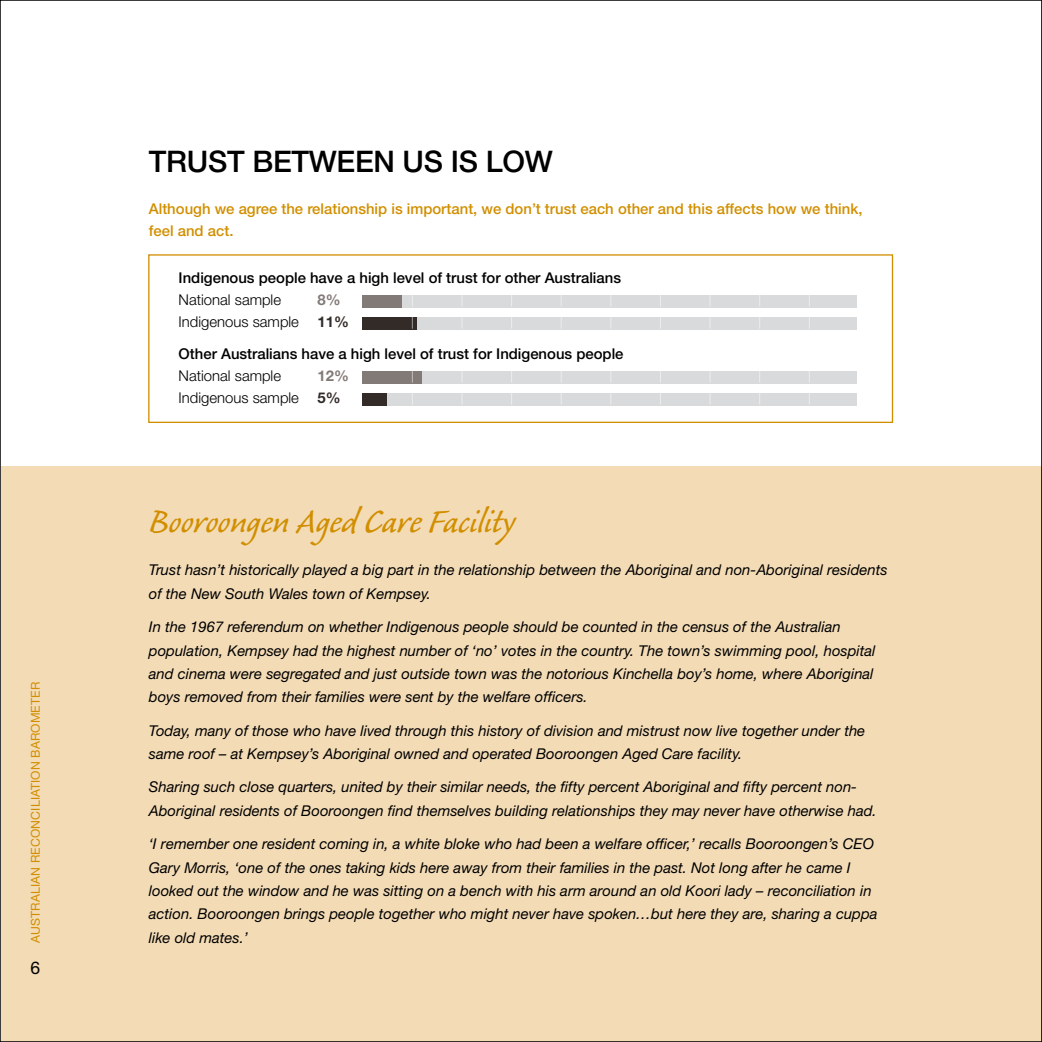
<style>
.page{position:relative;width:1042px;height:1042px;background:#fff}
.page>*{position:absolute;margin:0;border:0;box-sizing:border-box;transform-origin:0 0}
.t1{font:42px "Caliban";color:#d18f00}
.t2{font:500 29.75px "Helvetica Neue";color:#000}
.t3{font:italic 14.88px/23.4px "Helvetica Neue";color:#000}
.t4{font:500 14.88px "Helvetica Neue";color:#000}
.t5{font:500 14.88px/21.9px "Helvetica Neue";color:#d18f00}
.t6{font:300 14.88px/21.9px "Helvetica Neue";color:#000}
.t7{font:12.25px "Helvetica Neue";letter-spacing:.01em;color:#d18f00}
.s1{font-weight:700;color:#827a77}
.s2{font-weight:700;color:#322b28}
</style>
<div class="page">
<div style="left:2px;top:466px;width:1040px;height:576px;background:#f3dbb6"></div>
<div style="left:148px;top:254px;width:745px;height:169px;border:1px solid #d18f00"></div>
<div style="left:362px;top:295px;width:494px;height:12px;background:#d9dadb"></div>
<div style="left:362px;top:295px;width:40px;height:12px;background:#827a77"></div>
<div style="left:362px;top:317px;width:494px;height:12px;background:#d9dadb"></div>
<div style="left:362px;top:317px;width:55px;height:12px;background:#322b28"></div>
<div style="left:362px;top:371px;width:494px;height:12px;background:#d9dadb"></div>
<div style="left:362px;top:371px;width:60px;height:12px;background:#827a77"></div>
<div style="left:362px;top:393px;width:494px;height:12px;background:#d9dadb"></div>
<div style="left:362px;top:393px;width:25px;height:12px;background:#322b28"></div>
<svg style="left:660px;top:393px;width:1px;height:12px"></svg>
<svg style="left:511px;top:393px;width:1px;height:12px"></svg>
<svg style="left:660px;top:295px;width:1px;height:12px"></svg>
<svg style="left:511px;top:295px;width:1px;height:12px"></svg>
<svg style="left:759px;top:317px;width:1px;height:12px"></svg>
<svg style="left:809px;top:317px;width:1px;height:12px"></svg>
<svg style="left:660px;top:317px;width:1px;height:12px"></svg>
<svg style="left:511px;top:317px;width:1px;height:12px"></svg>
<svg style="left:412px;top:317px;width:1px;height:12px"></svg>
<svg style="left:1041px;top:0;width:1px;height:1042px"></svg>
<p class="t7" style="left:28px;top:943px;width:262px;rotate:-90deg">Australian Reconciliation Barometer</p>
<h2 class="t2" style="left:149px;top:144px;width:38px">Trust</h2>
<h2 class="t2" style="left:252px;top:144px;width:21px">between</h2>
<h2 class="t2" style="left:403px;top:144px;width:106px">usislow</h2>
<p class="t5" style="left:149px;top:197px;width:715px">Although we agree the relationship is important, we don’t trust each other and this affects how we think, feel and act.</p>
<p class="t4" style="left:179px;top:269px;width:444px">Indigenous people have a high level of trust for other Australians</p>
<p class="t6" style="left:179px;top:289px;width:104px">National sample</p>
<p class="t6" style="left:179px;top:289px;width:172px;text-indent:139px"><span class="s1">8%<br></span>Indigenous sample <span class="s2">11%</span></p>
<p class="t4" style="left:179px;top:345px;width:446px">Other Australians have a high level of trust for Indigenous people</p>
<p class="t6" style="left:179px;top:364px;width:104px">National sample</p>
<p class="t6" style="left:179px;top:364px;width:172px;text-indent:139px"><span class="s1">12%<br></span>Indigenous sample <span class="s2">5%</span></p>
<h1 class="t1" style="left:149px;top:500px;width:367px">Booroongen Aged Care Facility</h1>
<p class="t3" style="left:149px;top:558px;width:740px">Trust hasn’t historically played a big part in the relationship between the Aboriginal and non-Aboriginal residents of the New South Wales town of Kempsey.</p>
<p class="t3" style="left:149px;top:615px;width:728px">In the 1967 referendum on whether Indigenous people should be counted in the census of the Australian population, Kempsey had the highest number of ‘no’ votes in the country. The town’s swimming pool, hospital and cinema were segregated and just outside town was the notorious Kinchella boy’s home, where Aboriginal boys removed from their families were sent by the welfare officers.</p>
<p class="t3" style="left:149px;top:718px;width:718px">Today, many of those who have lived through this history of division and mistrust now live together under the same roof – at Kempsey’s Aboriginal owned and operated Booroongen Aged Care facility.</p>
<p class="t3" style="left:149px;top:775px;width:729px">Sharing such close quarters, united by their similar needs, the fifty percent Aboriginal and fifty percent non-<br>Aboriginal residents of Booroongen find themselves building relationships they may never have otherwise had.</p>
<p class="t3" style="left:149px;top:832px;width:730px">‘I remember one resident coming in, a white bloke who had been a welfare officer,’ recalls Booroongen’s CEO Gary Morris, ‘one of the ones taking kids here away from their families in the past. Not long after he came I looked out the window and he was sitting on a bench with his arm around an old Koori lady – reconciliation in action. Booroongen brings people together who might never have spoken…but here they are, sharing a cuppa</p>
<p class="t3" style="left:149px;top:925px;width:101px">like old mates.’</p>
</div>
